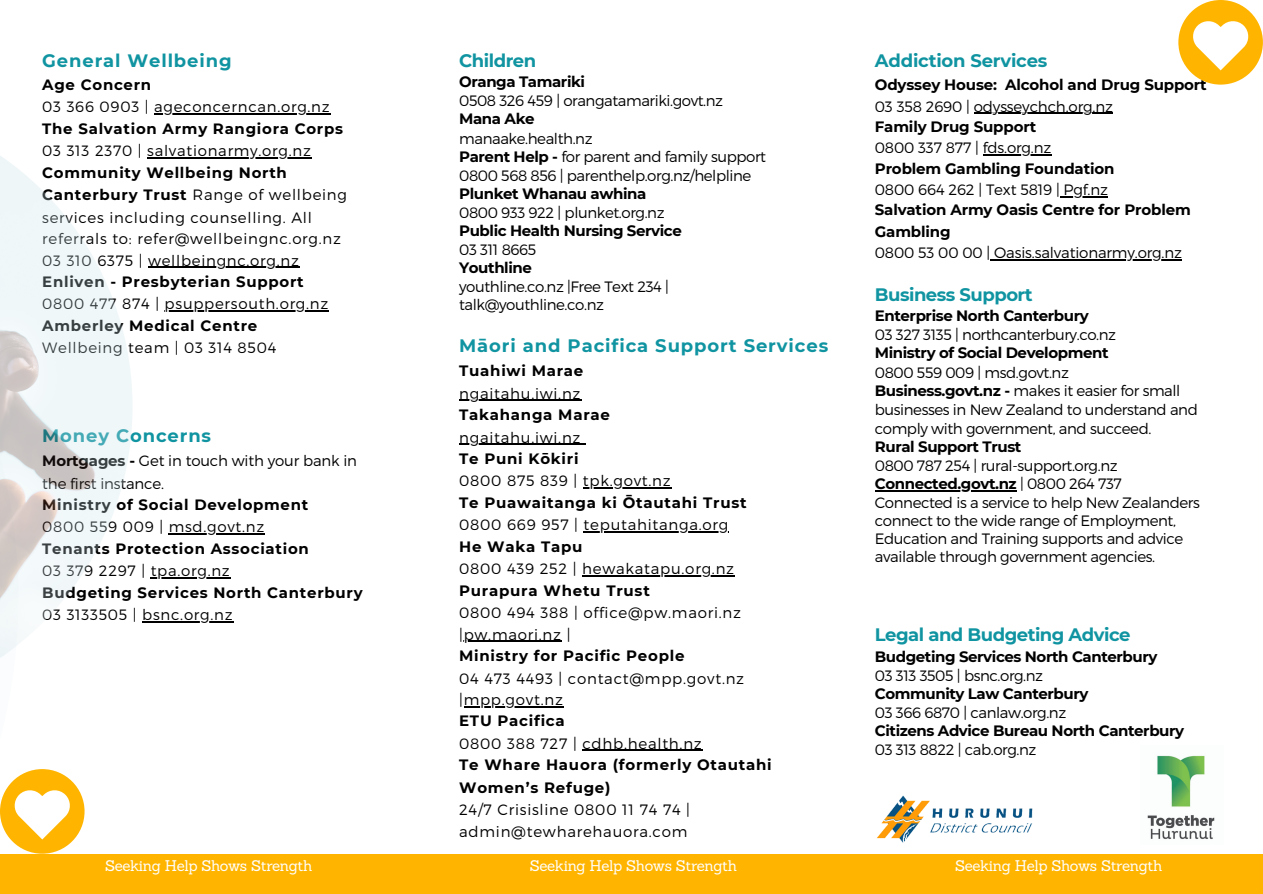
<style>
.page{position:relative;width:1263px;height:894px;background:#fff}
.page>*{position:absolute;margin:0;border:0;box-sizing:border-box;transform-origin:0 0}
.t1{font:700 18px "Montserrat";letter-spacing:-.01em;color:#1094a1}
.t2{font:700 18px "Montserrat";letter-spacing:.05em;color:#1094a1}
.t3{font:700 17.85px "Montserrat";letter-spacing:.05em;color:#1094a1}
.t4{font:300 15px/18.3px "Montserrat";letter-spacing:-.01em;color:#000}
.t5{font:300 15px/21.9px "Montserrat";letter-spacing:.05em;color:#000}
.t6{font:700 15px/21.3px "Montserrat";letter-spacing:-.01em;color:#000}
.t7{font:700 15px/22.5px "Montserrat";letter-spacing:.05em;color:#000}
.t8{font:15px "Sanchez";letter-spacing:-.025em;color:#fff}
.s1{font-weight:700}
</style>
<div class="page">
<div style="left:0;top:853px;width:1263px;height:40px;background:#ffb500"></div>
<hr style="left:154px;top:113px;width:176px;height:2px;background:#000">
<hr style="left:147px;top:157px;width:165px;height:1px;background:#000">
<hr style="left:148px;top:266px;width:152px;height:2px;background:#000">
<hr style="left:165px;top:310px;width:164px;height:1px;background:#000">
<hr style="left:169px;top:533px;width:96px;height:1px;background:#000">
<hr style="left:151px;top:577px;width:71px;height:1px;background:#000">
<hr style="left:142px;top:621px;width:91px;height:1px;background:#000">
<hr style="left:875px;top:490px;width:141px;height:1px;background:#000">
<hr style="left:974px;top:113px;width:139px;height:1px;background:#000">
<hr style="left:983px;top:154px;width:68px;height:2px;background:#000">
<hr style="left:1064px;top:196px;width:44px;height:1px;background:#000">
<hr style="left:994px;top:259px;width:188px;height:1px;background:#000">
<hr style="left:459px;top:399px;width:122px;height:2px;background:#000">
<hr style="left:459px;top:443px;width:122px;height:1px;background:#000">
<hr style="left:583px;top:487px;width:88px;height:1px;background:#000">
<hr style="left:584px;top:531px;width:145px;height:1px;background:#000">
<hr style="left:582px;top:575px;width:153px;height:1px;background:#000">
<hr style="left:464px;top:640px;width:98px;height:1px;background:#000">
<hr style="left:464px;top:705px;width:100px;height:2px;background:#000">
<hr style="left:582px;top:749px;width:121px;height:1px;background:#000">
<svg style="left:1178px;top:0;width:85px;height:84px"></svg>
<img style="left:1147px;top:755px;width:68px;height:85px">
<img style="left:0;top:156px;width:132px;height:502px">
<img style="left:876px;top:795px;width:157px;height:48px">
<svg style="left:0;top:769px;width:84px;height:84px"></svg>
<p class="t3" style="left:42px;top:50px;width:191px">General Wellbeing</p>
<p class="t7" style="left:42px;top:73px;width:110px">Age Concern</p>
<p class="t5" style="left:42px;top:95px;width:289px">03 366 0903 | ageconcerncan.org.nz</p>
<p class="t7" style="left:42px;top:117px;width:302px">The Salvation Army Rangiora Corps</p>
<p class="t5" style="left:42px;top:139px;width:270px">03 313 2370 | salvationarmy.org.nz</p>
<p class="t5" style="left:42px;top:161px;width:306px"><span class="s1">Community Wellbeing North Canterbury Trust</span> Range of wellbeing services including counselling. All referrals to: refer@wellbeingnc.org.nz 03 310 6375 | wellbeingnc.org.nz</p>
<p class="t7" style="left:42px;top:270px;width:263px">Enliven - Presbyterian Support</p>
<p class="t5" style="left:42px;top:292px;width:288px">0800 477 874 | psuppersouth.org.nz</p>
<p class="t7" style="left:42px;top:314px;width:216px">Amberley Medical Centre</p>
<p class="t5" style="left:42px;top:336px;width:236px">Wellbeing team | 03 314 8504</p>
<p class="t2" style="left:42px;top:425px;width:170px">Money Concerns</p>
<p class="t4" style="left:42px;top:448px;width:316px;line-height:22.5px"><span class="s1">Mortgages -</span> Get in touch with your bank in the first instance.</p>
<p class="t7" style="left:42px;top:493px;width:268px">Ministry of Social Development</p>
<p class="t5" style="left:42px;top:515px;width:223px">0800 559 009 | msd.govt.nz</p>
<p class="t7" style="left:42px;top:537px;width:268px">Tenants Protection Association</p>
<p class="t5" style="left:42px;top:559px;width:189px">03 379 2297 | tpa.org.nz</p>
<p class="t7" style="left:42px;top:581px;width:322px">Budgeting Services North Canterbury</p>
<p class="t5" style="left:42px;top:603px;width:192px">03 3133505 | bsnc.org.nz</p>
<p class="t1" style="left:459px;top:50px;width:79px">Children</p>
<p class="t6" style="left:459px;top:71px;width:127px">Oranga Tamariki</p>
<p class="t4" style="left:459px;top:91px;width:265px">0508 326 459 | orangatamariki.govt.nz</p>
<p class="t6" style="left:459px;top:108px;width:77px">Mana Ake</p>
<p class="t4" style="left:459px;top:128px;width:308px">manaake.health.nz<br><span class="s1">Parent Help -</span> for parent and family support<br>0800 568 856 | parenthelp.org.nz/helpline</p>
<p class="t6" style="left:459px;top:183px;width:189px">Plunket Whanau awhina</p>
<p class="t4" style="left:459px;top:202px;width:207px">0800 933 922 | plunket.org.nz</p>
<p class="t6" style="left:459px;top:220px;width:224px">Public Health Nursing Service</p>
<p class="t4" style="left:459px;top:240px;width:79px">03 311 8665</p>
<p class="t6" style="left:459px;top:257px;width:74px">Youthline</p>
<p class="t4" style="left:459px;top:277px;width:211px">youthline.co.nz |Free Text 234 | talk@youthline.co.nz</p>
<p class="t2" style="left:459px;top:335px;width:371px">Māori and Pacifica Support Services</p>
<p class="t7" style="left:459px;top:359px;width:126px">Tuahiwi Marae</p>
<p class="t5" style="left:459px;top:381px;width:123px">ngaitahu.iwi.nz</p>
<p class="t7" style="left:459px;top:403px;width:152px">Takahanga Marae</p>
<p class="t5" style="left:459px;top:425px;width:123px">ngaitahu.iwi.nz</p>
<p class="t7" style="left:459px;top:447px;width:121px">Te Puni Kōkiri</p>
<p class="t5" style="left:459px;top:469px;width:213px">0800 875 839 | tpk.govt.nz</p>
<p class="t7" style="left:459px;top:491px;width:289px">Te Puawaitanga ki Ōtautahi Trust</p>
<p class="t5" style="left:459px;top:513px;width:271px">0800 669 957 | teputahitanga.org</p>
<p class="t7" style="left:459px;top:535px;width:125px">He Waka Tapu</p>
<p class="t5" style="left:459px;top:557px;width:276px">0800 439 252 | hewakatapu.org.nz</p>
<p class="t7" style="left:459px;top:579px;width:192px">Purapura Whetu Trust</p>
<p class="t5" style="left:459px;top:601px;width:283px;line-height:21.3px">0800 494 388 | office@pw.maori.nz |pw.maori.nz |</p>
<p class="t7" style="left:459px;top:644px;width:227px">Ministry for Pacific People</p>
<p class="t5" style="left:459px;top:666px;width:287px;line-height:21.3px">04 473 4493 | contact@mpp.govt.nz |mpp.govt.nz</p>
<p class="t7" style="left:459px;top:709px;width:107px">ETU Pacifica</p>
<p class="t5" style="left:459px;top:731px;width:244px">0800 388 727 | cdhb.health.nz</p>
<p class="t7" style="left:459px;top:753px;width:314px">Te Whare Hauora (formerly Otautahi<br>Women’s Refuge)</p>
<p class="t5" style="left:459px;top:798px;width:232px;line-height:21.3px">24/7 Crisisline 0800 11 74 74 | admin@tewharehauora.com</p>
<p class="t1" style="left:875px;top:49px;width:174px">Addiction Services</p>
<p class="t6" style="left:875px;top:74px;width:333px">Odyssey House: Alcohol and Drug Support</p>
<p class="t4" style="left:875px;top:96px;width:240px">03 358 2690 | odysseychch.org.nz</p>
<p class="t6" style="left:875px;top:116px;width:163px">Family Drug Support</p>
<p class="t4" style="left:875px;top:138px;width:178px">0800 337 877 | fds.org.nz</p>
<p class="t6" style="left:875px;top:158px;width:241px">Problem Gambling Foundation</p>
<p class="t4" style="left:875px;top:180px;width:235px">0800 664 262 | Text 5819 | Pgf.nz</p>
<p class="t6" style="left:875px;top:199px;width:317px">Salvation Army Oasis Centre for Problem<br>Gambling</p>
<p class="t4" style="left:875px;top:243px;width:309px">0800 53 00 00 | Oasis.salvationarmy.org.nz</p>
<p class="t1" style="left:875px;top:283px;width:159px">Business Support</p>
<p class="t6" style="left:875px;top:305px;width:215px">Enterprise North Canterbury</p>
<p class="t4" style="left:875px;top:325px;width:243px">03 327 3135 | northcanterbury.co.nz</p>
<p class="t6" style="left:875px;top:342px;width:235px">Ministry of Social Development</p>
<p class="t4" style="left:875px;top:362px;width:325px;line-height:18.8px">0800 559 009 | msd.govt.nz <span class="s1">Business.govt.nz -</span> makes it easier for small businesses in New Zealand to understand and comply with government, and succeed.</p>
<p class="t6" style="left:875px;top:435px;width:148px">Rural Support Trust</p>
<p class="t4" style="left:875px;top:455px;width:327px">0800 787 254 | rural-support.org.nz <span class="s1">Connected.govt.nz</span> | 0800 264 737<br>Connected is a service to help New Zealanders connect to the wide range of Employment, Education and Training supports and advice available through government agencies.</p>
<p class="t1" style="left:875px;top:623px;width:257px">Legal and Budgeting Advice</p>
<p class="t6" style="left:875px;top:645px;width:284px">Budgeting Services North Canterbury</p>
<p class="t4" style="left:875px;top:665px;width:170px">03 313 3505 | bsnc.org.nz</p>
<p class="t6" style="left:875px;top:682px;width:215px">Community Law Canterbury</p>
<p class="t4" style="left:875px;top:702px;width:193px">03 366 6870 | canlaw.org.nz</p>
<p class="t6" style="left:875px;top:719px;width:311px">Citizens Advice Bureau North Canterbury</p>
<p class="t4" style="left:875px;top:739px;width:163px">03 313 8822 | cab.org.nz</p>
<p class="t8" style="left:105px;top:856px;width:209px">Seeking Help Shows Strength</p>
<p class="t8" style="left:530px;top:856px;width:209px">Seeking Help Shows Strength</p>
<p class="t8" style="left:955px;top:856px;width:209px">Seeking Help Shows Strength</p>
</div>
